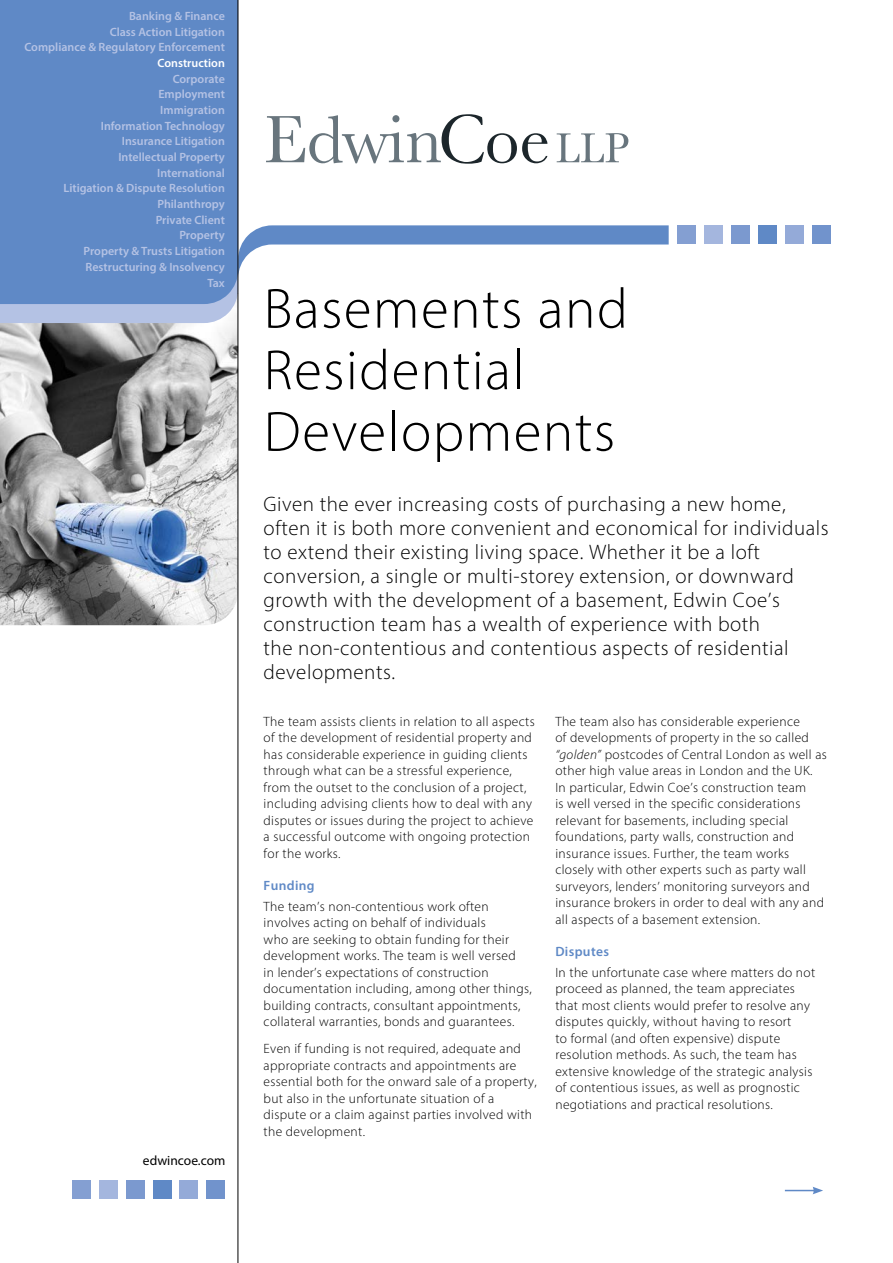
<style>
.page{position:relative;width:893px;height:1263px;background:#fff}
.page>*{position:absolute;margin:0;border:0;box-sizing:border-box;transform-origin:0 0}
.t1{font:300 57px/61.5px "Myriad Pro";letter-spacing:.025em;color:#000}
.t2{font:300 21px/24px "Myriad Pro";letter-spacing:.025em;color:#000}
.t3{font:300 13.5px/16.5px "Myriad Pro";letter-spacing:.025em;color:#000}
.t4{font:600 13.5px "Myriad Pro";letter-spacing:.025em;color:#5f89c6}
.t5{font:13.5px "Myriad Pro";color:#000}
.t6{font:600 12px/15.6px "Myriad Pro";color:#b4c2e4;text-align:right}
.t7{font:600 12px "Myriad Pro";color:#fff}
.s1{font-style:italic}
</style>
<div class="page">
<hr style="left:785px;top:1190px;width:30px;height:1px;background:#5f89c6">
<svg style="left:813px;top:1187px;width:10px;height:7px"></svg>
<img style="left:0;top:323px;width:238px;height:302px">
<svg style="left:239px;top:225px;width:430px;height:46px"></svg>
<div style="left:0;top:304px;width:238px;height:19px;background:#b4c2e4"></div>
<div style="left:0;top:0;width:238px;height:304px;background:#5f89c6"></div>
<hr style="left:238px;top:0;width:1px;height:1263px;background:#000">
<svg style="left:557px;top:133px;width:71px;height:29px"></svg>
<svg style="left:266px;top:114px;width:281px;height:50px"></svg>
<div style="left:72px;top:1180px;width:19px;height:19px;background:#849fd2"></div>
<div style="left:99px;top:1180px;width:19px;height:19px;background:#a4b6de"></div>
<div style="left:126px;top:1180px;width:19px;height:19px;background:#7b99cf"></div>
<div style="left:153px;top:1180px;width:19px;height:19px;background:#5f89c6"></div>
<div style="left:180px;top:1180px;width:18px;height:19px;background:#94aad8"></div>
<div style="left:206px;top:1180px;width:19px;height:19px;background:#7193cc"></div>
<div style="left:677px;top:225px;width:19px;height:19px;background:#849fd2"></div>
<div style="left:704px;top:225px;width:19px;height:19px;background:#a4b6de"></div>
<div style="left:731px;top:225px;width:19px;height:19px;background:#7b99cf"></div>
<div style="left:758px;top:225px;width:19px;height:19px;background:#5f89c6"></div>
<div style="left:785px;top:225px;width:19px;height:19px;background:#94aad8"></div>
<div style="left:812px;top:225px;width:19px;height:19px;background:#7193cc"></div>
<p class="t6" style="left:24px;top:8px;width:202px">Banking &amp; Finance<br>Class Action Litigation<br>Compliance &amp; Regulatory Enforcement</p>
<p class="t7" style="left:158px;top:55px;width:69px">Construction</p>
<p class="t6" style="left:63px;top:71px;width:163px">Corporate<br>Employment<br>Immigration<br>Information Technology<br>Insurance Litigation<br>Intellectual Property<br>International<br>Litigation &amp; Dispute Resolution<br>Philanthropy<br>Private Client<br>Property<br>Property &amp; Trusts Litigation<br>Restructuring &amp; Insolvency<br>Tax</p>
<p class="t5" style="left:143px;top:1152px;width:84px">edwincoe.com</p>
<h1 class="t1" style="left:264px;top:277px;width:366px">Basements and<br>Residential<br>Developments</h1>
<p class="t2" style="left:264px;top:492px;width:566px">Given the ever increasing costs of purchasing a new home, often it is both more convenient and economical for individuals to extend their existing living space. Whether it be a loft conversion, a single or multi-storey extension, or downward growth with the development of a basement, Edwin Coe’s construction team has a wealth of experience with both<br>the non-contentious and contentious aspects of residential developments.</p>
<p class="t3" style="left:264px;top:713px;width:273px">The team assists clients in relation to all aspects of the development of residential property and has considerable experience in guiding clients through what can be a stressful experience, from the outset to the conclusion of a project, including advising clients how to deal with any disputes or issues during the project to achieve a successful outcome with ongoing protection for the works.</p>
<p class="t4" style="left:264px;top:877px;width:53px">Funding</p>
<p class="t3" style="left:264px;top:898px;width:270px">The team’s non-contentious work often involves acting on behalf of individuals<br>who are seeking to obtain funding for their development works. The team is well versed<br>in lender’s expectations of construction documentation including, among other things, building contracts, consultant appointments, collateral warranties, bonds and guarantees.</p>
<p class="t3" style="left:264px;top:1040px;width:275px">Even if funding is not required, adequate and appropriate contracts and appointments are essential both for the onward sale of a property, but also in the unfortunate situation of a dispute or a claim against parties involved with the development.</p>
<p class="t3" style="left:555px;top:713px;width:273px">The team also has considerable experience<br>of developments of property in the so called <span class="s1">“golden”</span> postcodes of Central London as well as other high value areas in London and the UK.<br>In particular, Edwin Coe’s construction team<br>is well versed in the specific considerations relevant for basements, including special foundations, party walls, construction and insurance issues. Further, the team works closely with other experts such as party wall surveyors, lenders’ monitoring surveyors and insurance brokers in order to deal with any and all aspects of a basement extension.</p>
<p class="t4" style="left:555px;top:943px;width:55px">Disputes</p>
<p class="t3" style="left:555px;top:964px;width:261px">In the unfortunate case where matters do not proceed as planned, the team appreciates that most clients would prefer to resolve any disputes quickly, without having to resort<br>to formal (and often expensive) dispute resolution methods. As such, the team has extensive knowledge of the strategic analysis of contentious issues, as well as prognostic negotiations and practical resolutions.</p>
</div>
